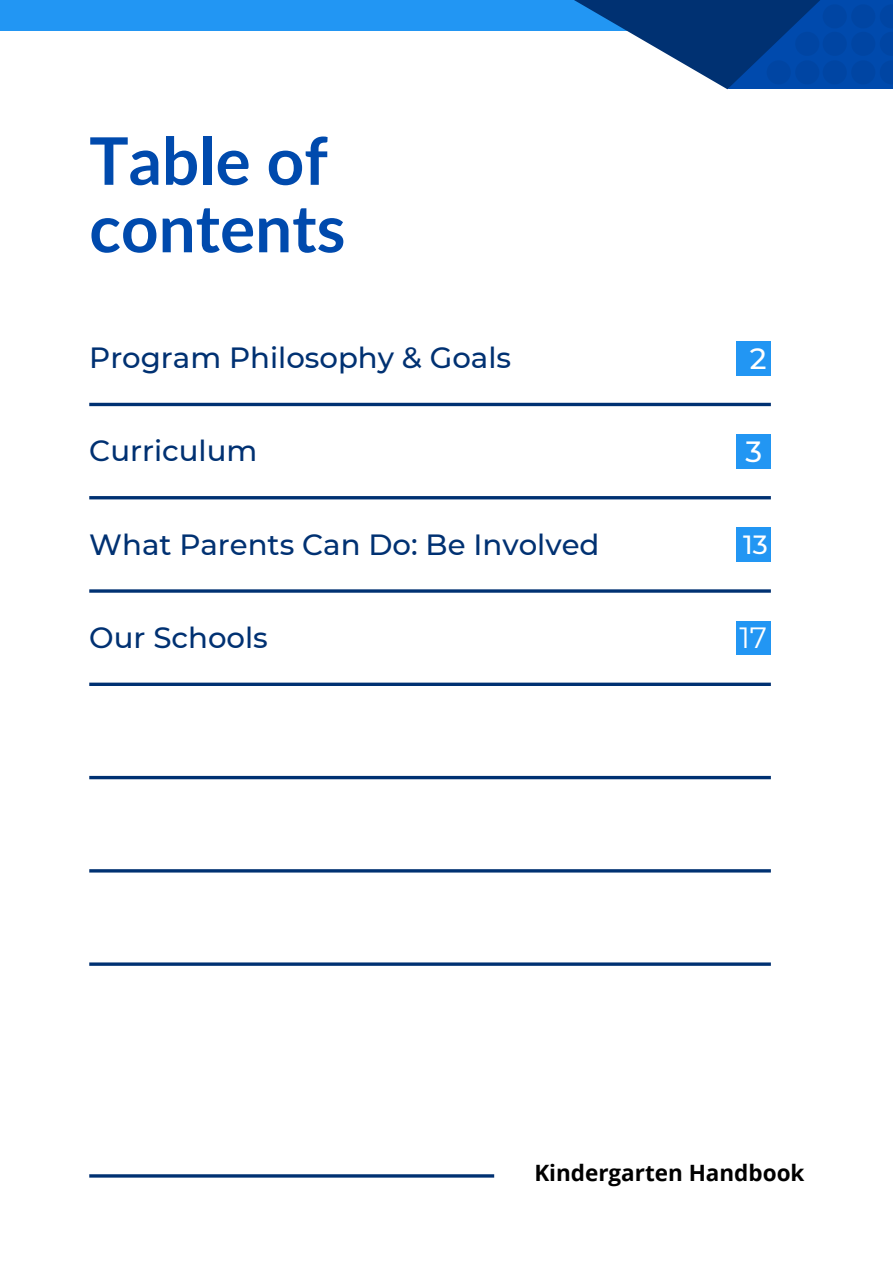
<style>
.page{position:relative;width:893px;height:1264px;background:#fff}
.page>*{position:absolute;margin:0;border:0;box-sizing:border-box;transform-origin:0 0}
.t1{font:700 65.55px/67.5px "Lato";color:#004aad}
.t2{font:500 29.25px "Montserrat";color:#003172}
.t3{font:500 29.25px "Montserrat";color:#fff}
.t4{font:29.25px "Montserrat";color:#fff}
.t5{font:500 26.25px "Montserrat";color:#fff}
.t6{font:700 22.5px "Open Sans";color:#000}
</style>
<div class="page">
<hr style="left:89px;top:403px;width:681px;height:3px;background:#003172">
<hr style="left:89px;top:496px;width:681px;height:3px;background:#003172">
<div style="left:736px;top:341px;width:34px;height:34px;background:#2296f3"></div>
<div style="left:736px;top:434px;width:34px;height:34px;background:#2296f3"></div>
<hr style="left:89px;top:589px;width:681px;height:3px;background:#003172">
<div style="left:736px;top:527px;width:34px;height:34px;background:#2296f3"></div>
<svg style="left:89px;top:682px;width:681px;height:4px;background:#275187"></svg>
<div style="left:736px;top:621px;width:34px;height:34px;background:#2296f3"></div>
<hr style="left:89px;top:776px;width:681px;height:3px;background:#003172">
<hr style="left:89px;top:869px;width:681px;height:3px;background:#003172">
<hr style="left:89px;top:962px;width:681px;height:3px;background:#003172">
<div style="left:0;top:0;width:699px;height:31px;background:#2296f3"></div>
<svg style="left:574px;top:0;width:153px;height:89px"></svg>
<svg style="left:727px;top:0;width:165px;height:89px;background:#003986"></svg>
<svg style="left:766px;top:4px;width:126px;height:80px;background:#0044a0"></svg>
<hr style="left:89px;top:1174px;width:405px;height:3px;background:#003172">
<p class="t1" style="left:89px;top:126px;width:258px">Table of contents</p>
<p class="t2" style="left:89px;top:339px;width:423px">Program Philosophy &amp; Goals</p>
<p class="t3" style="left:749px;top:340px;width:18px">2</p>
<p class="t2" style="left:89px;top:432px;width:170px">Curriculum</p>
<p class="t2" style="left:89px;top:527px;width:511px">What Parents Can Do: Be Involved</p>
<p class="t3" style="left:745px;top:433px;width:18px">3</p>
<p class="t5" style="left:743px;top:528px;width:26px">13</p>
<p class="t2" style="left:89px;top:619px;width:180px">Our Schools</p>
<p class="t4" style="left:739px;top:620px;width:29px">17</p>
<p class="t6" style="left:534px;top:1156px;width:272px">Kindergarten Handbook</p>
</div>
